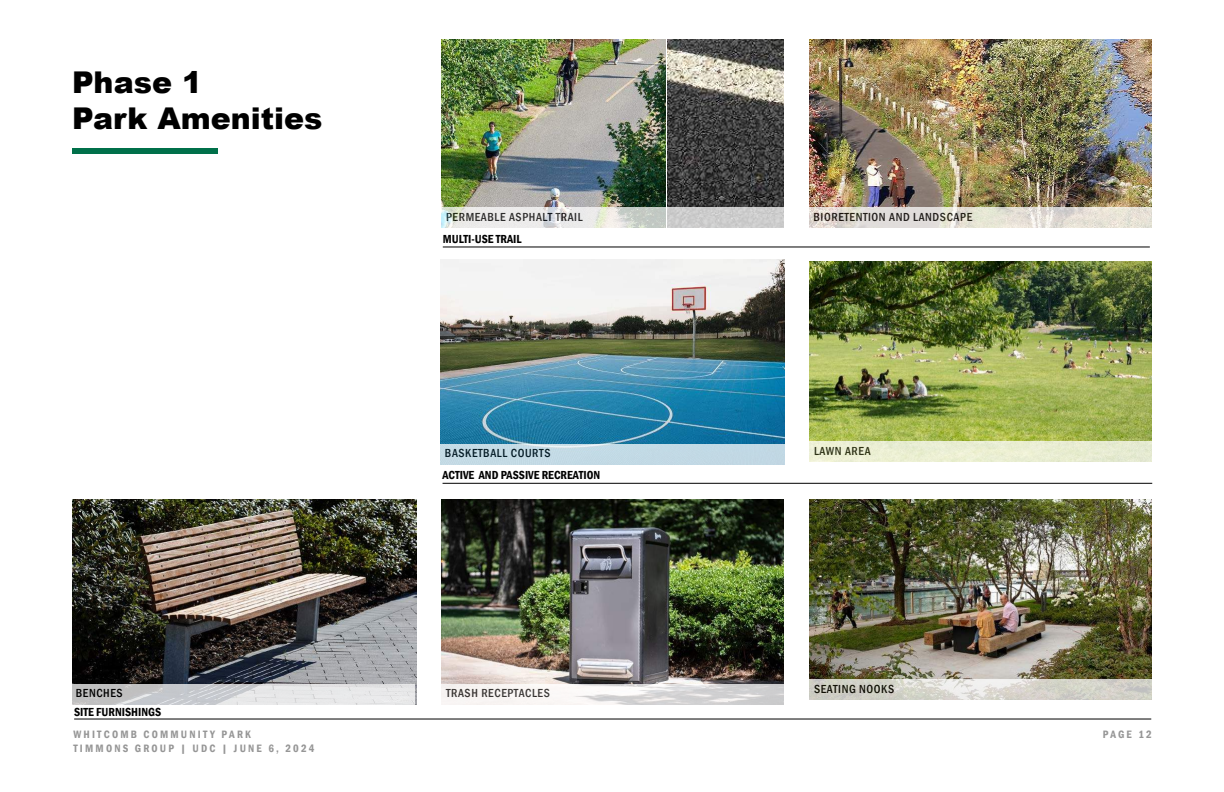
<style>
.page{position:relative;width:1224px;height:792px;background:#fff}
.page>*{position:absolute;margin:0;border:0;box-sizing:border-box;transform-origin:0 0}
.t1{font:900 30px/36px "Arial";color:#000}
.t2{font:500 condensed 12px "Franklin Gothic";letter-spacing:.05em;color:#000}
.t3{font:600 condensed 12px "Franklin Gothic";color:#000}
.t4{font:600 condensed 11px/13.2px "Franklin Gothic";letter-spacing:.2em;color:#969696}
</style>
<div class="page">
<div style="left:72px;top:148px;width:146px;height:5px;background:#00704a"></div>
<img style="left:442px;top:40px;width:223px;height:168px">
<img style="left:440px;top:259px;width:345px;height:185px">
<img style="left:442px;top:500px;width:342px;height:184px">
<img style="left:72px;top:500px;width:344px;height:204px">
<div style="left:440px;top:444px;width:345px;height:20px;background:#c2dae5"></div>
<svg style="left:442px;top:684px;width:342px;height:20px;fill:#f5f1f0"></svg>
<svg style="left:72px;top:684px;width:343px;height:20px;background:#d6d6d8"></svg>
<hr style="left:443px;top:483px;width:709px;height:1px;background:#000">
<hr style="left:74px;top:719px;width:1077px;height:1px;background:#000">
<hr style="left:443px;top:247px;width:707px;height:1px;background:#000">
<img style="left:809px;top:40px;width:342px;height:168px">
<svg style="left:809px;top:208px;width:342px;height:20px;background:#e3dfd7"></svg>
<img style="left:810px;top:500px;width:341px;height:180px">
<img style="left:810px;top:262px;width:341px;height:180px">
<svg style="left:810px;top:680px;width:342px;height:20px;background:#d6d5cd"></svg>
<div style="left:810px;top:442px;width:342px;height:20px;background:#eaeed3"></div>
<img style="left:667px;top:39px;width:117px;height:169px">
<svg style="left:442px;top:208px;width:342px;height:20px;background:#dadcda"></svg>
<h1 class="t1" style="left:72px;top:64px;width:252px">Phase 1<br>Park Amenities</h1>
<p class="t2" style="left:446px;top:209px;width:138px">PERMEABLE ASPHALT TRAIL</p>
<p class="t3" style="left:443px;top:231px;width:80px">MULTI-USE TRAIL</p>
<p class="t2" style="left:445px;top:445px;width:107px">BASKETBALL COURTS</p>
<p class="t3" style="left:443px;top:467px;width:159px">ACTIVE AND PASSIVE RECREATION</p>
<p class="t2" style="left:76px;top:685px;width:48px">BENCHES</p>
<p class="t2" style="left:446px;top:685px;width:105px">TRASH RECEPTACLES</p>
<p class="t3" style="left:74px;top:704px;width:89px">SITE FURNISHINGS</p>
<p class="t2" style="left:814px;top:209px;width:160px">BIORETENTION AND LANDSCAPE</p>
<p class="t2" style="left:814px;top:443px;width:58px">LAWN AREA</p>
<p class="t2" style="left:814px;top:681px;width:82px">SEATING NOOKS</p>
<p class="t4" style="left:73px;top:728px;width:242px">WHITCOMB COMMUNITY PARK<br>TIMMONS GROUP | UDC | JUNE 6, 2024</p>
<p class="t4" style="left:1103px;top:728px;width:51px">PAGE 12</p>
</div>
